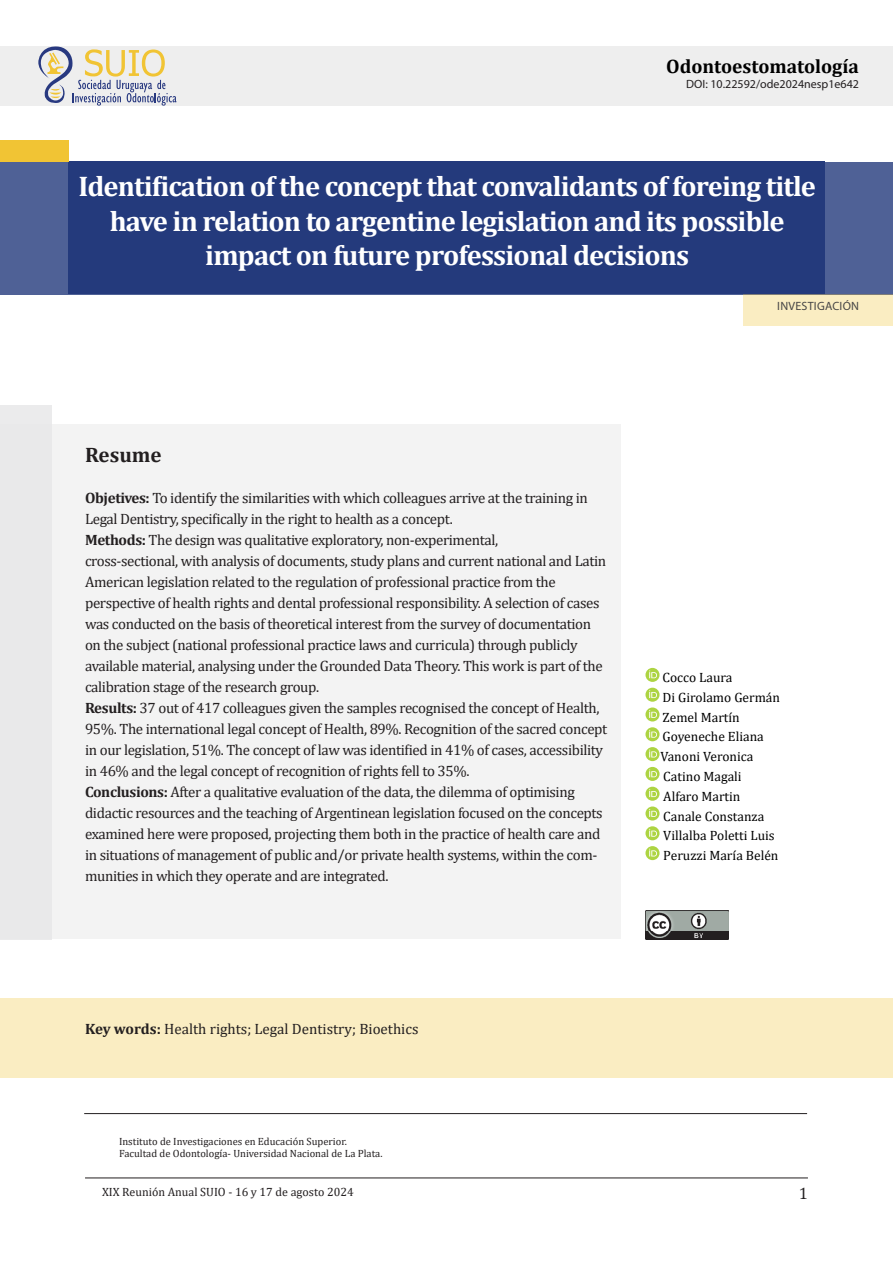
<style>
.page{position:relative;width:893px;height:1263px;background:#fff}
.page>*{position:absolute;margin:0;border:0;box-sizing:border-box;transform-origin:0 0}
.t1{font:700 28.5px/34.5px "Cambria";letter-spacing:-.03em;color:#fff;text-align:center}
.t2{font:700 21px "Cambria";color:#231f20}
.t3{font:700 19.5px "Cambria";color:#000}
.t4{font:16.5px "Cambria";color:#231f20}
.t5{font:15px/21px "Cambria";letter-spacing:-.025em;color:#231f20}
.t6{font:15px "Cambria";color:#231f20}
.t7{font:13.5px "Cambria";color:#000}
.t8{font:12px "Cambria";color:#231f20}
.t9{font:12px "Myriad Pro";color:#231f20}
.t10{font:12px "Myriad Pro";letter-spacing:.02em;color:#474646}
.t11{font:10.5px "Cambria";color:#231f20}
.s1{font-weight:700}
</style>
<div class="page">
<div style="left:0;top:999px;width:893px;height:79px;background:#faedc2"></div>
<div style="left:0;top:424px;width:621px;height:515px;background:#f3f3f3"></div>
<hr style="left:85px;top:1177px;width:723px;height:1px;background:#231f20">
<div style="left:0;top:47px;width:893px;height:59px;background:#eee"></div>
<img style="left:645px;top:910px;width:83px;height:29px">
<div style="left:0;top:405px;width:51px;height:534px;background:#e7e7e8"></div>
<svg style="left:38px;top:46px;width:139px;height:60px"></svg>
<svg style="left:0;top:162px;width:893px;height:133px;background:#2a4080"></svg>
<div style="left:744px;top:294px;width:149px;height:31px;background:#faedc2"></div>
<div style="left:0;top:140px;width:68px;height:21px;background:#f1c434"></div>
<hr style="left:84px;top:1113px;width:723px;height:1px;background:#231f20">
<svg style="left:645px;top:668px;width:14px;height:14px"></svg>
<svg style="left:645px;top:688px;width:14px;height:33px"></svg>
<svg style="left:645px;top:727px;width:14px;height:14px"></svg>
<svg style="left:645px;top:747px;width:14px;height:14px"></svg>
<svg style="left:645px;top:767px;width:14px;height:14px"></svg>
<svg style="left:645px;top:787px;width:14px;height:33px"></svg>
<svg style="left:645px;top:826px;width:14px;height:14px"></svg>
<svg style="left:645px;top:846px;width:14px;height:14px"></svg>
<p class="t3" style="left:666px;top:52px;width:194px">Odontoestomatología</p>
<p class="t9" style="left:686px;top:76px;width:174px">DOI: 10.22592/ode2024nesp1e642</p>
<p class="t1" style="left:78px;top:168px;width:739px">Identification of the concept that convalidants of foreing title have in relation to argentine legislation and its possible</p>
<p class="t1" style="left:205px;top:237px;width:485px">impact on future professional decisions</p>
<p class="t10" style="left:777px;top:299px;width:83px">INVESTIGACIÓN</p>
<p class="t2" style="left:85px;top:440px;width:78px">Resume</p>
<p class="t5" style="left:85px;top:487px;width:504px"><span class="s1">Objetives:</span> To identify the similarities with which colleagues arrive at the training in<br>Legal Dentistry, specifically in the right to health as a concept.</p>
<p class="t5" style="left:85px;top:529px;width:415px"><span class="s1">Methods:</span> The design was qualitative exploratory, non-experimental,</p>
<p class="t5" style="left:85px;top:550px;width:523px">cross-sectional, with analysis of documents, study plans and current national and Latin<br>American legislation related to the regulation of professional practice from the</p>
<p class="t5" style="left:85px;top:592px;width:519px">perspective of health rights and dental professional responsibility. A selection of cases was conducted on the basis of theoretical interest from the survey of documentation on the subject (national professional practice laws and curricula) through publicly available material, analysing under the Grounded Data Theory. This work is part of the calibration stage of the research group.</p>
<p class="t5" style="left:85px;top:697px;width:524px"><span class="s1">Results:</span> 37 out of 417 colleagues given the samples recognised the concept of Health, 95%. The international legal concept of Health, 89%. Recognition of the sacred concept in our legislation, 51%. The concept of law was identified in 41% of cases, accessibility in 46% and the legal concept of recognition of rights fell to 35%.</p>
<p class="t5" style="left:85px;top:781px;width:519px"><span class="s1">Conclusions:</span> After a qualitative evaluation of the data, the dilemma of optimising didactic resources and the teaching of Argentinean legislation focused on the concepts examined here were proposed, projecting them both in the practice of health care and in situations of management of public and/or private health systems, within the com&shy;munities in which they operate and are integrated.</p>
<p class="t7" style="left:662px;top:669px;width:72px">Cocco Laura</p>
<p class="t7" style="left:662px;top:689px;width:119px">Di Girolamo Germán</p>
<p class="t7" style="left:662px;top:709px;width:79px">Zemel Martín</p>
<p class="t7" style="left:662px;top:729px;width:103px">Goyeneche Eliana</p>
<p class="t7" style="left:660px;top:748px;width:95px">Vanoni Veronica</p>
<p class="t7" style="left:663px;top:768px;width:80px">Catino Magali</p>
<p class="t7" style="left:663px;top:788px;width:79px">Alfaro Martin</p>
<p class="t7" style="left:663px;top:808px;width:103px">Canale Constanza</p>
<p class="t7" style="left:663px;top:828px;width:113px">Villalba Poletti Luis</p>
<p class="t7" style="left:663px;top:847px;width:117px">Peruzzi María Belén</p>
<p class="t6" style="left:85px;top:1020px;width:335px"><span class="s1">Key words:</span> Health rights; Legal Dentistry; Bioethics</p>
<p class="t11" style="left:119px;top:1135px;width:229px">Instituto de Investigaciones en Educación Superior.</p>
<p class="t11" style="left:119px;top:1147px;width:265px">Facultad de Odontología- Universidad Nacional de La Plata.</p>
<p class="t8" style="left:102px;top:1184px;width:253px">XIX Reunión Anual SUIO - 16 y 17 de agosto 2024</p>
<p class="t4" style="left:799px;top:1184px;width:11px">1</p>
</div>
